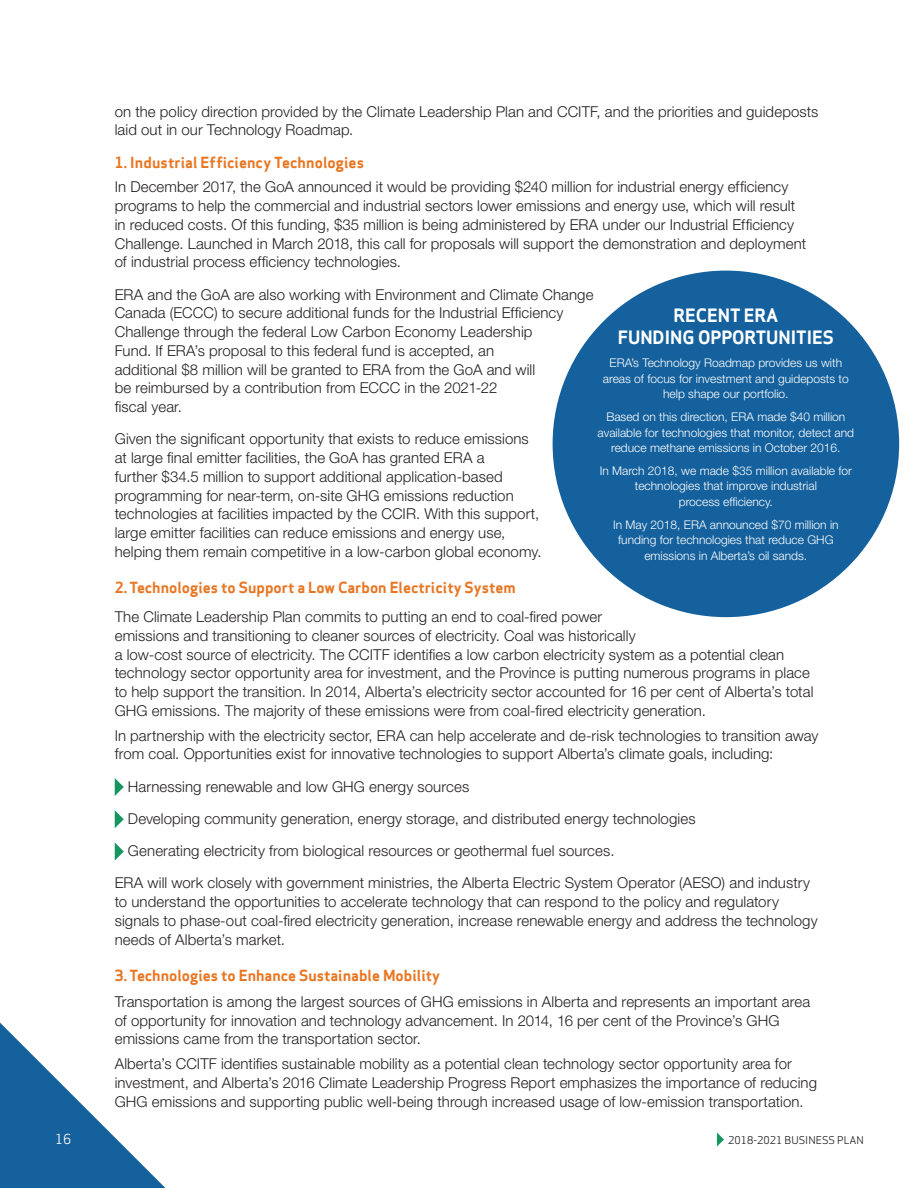
<style>
.page{position:relative;width:918px;height:1188px;background:#fff}
.page>*{position:absolute;margin:0;border:0;box-sizing:border-box;transform-origin:0 0}
.H5_-_Apex_11pt{font:700 18px "Apex Sans";color:#fff}
.BODY_-_san_fran{font:300 15px/18.8px "Helvetica Neue LT Std";letter-spacing:.005em;color:#231f20}
.H5_-_Apex_11pt-2{font:700 15px "Apex Sans";color:#e87724}
.BODY_-_san_fran-2{font:700 15px "Apex Sans";letter-spacing:.005em;color:#e87724}
.t1{font:13.5px "Apex Sans";color:#fff}
.H5_-_Apex_11pt-3{font:300 12px/15.8px "Helvetica Neue LT Std";color:#fff;text-align:center}
.Body_Copy_-_Apex_9pt{font:10.5px "Apex Sans";color:#231f20}
</style>
<div class="page">
<svg style="left:0;top:1023px;width:165px;height:165px"></svg>
<svg style="left:717px;top:1132px;width:7px;height:15px"></svg>
<div style="left:553px;top:271px;width:346px;height:346px;background:#15619d;border-radius:50%"></div>
<svg style="left:115px;top:778px;width:9px;height:18px"></svg>
<svg style="left:115px;top:810px;width:9px;height:18px"></svg>
<svg style="left:115px;top:843px;width:9px;height:18px"></svg>
<p class="BODY_-_san_fran" style="left:115px;top:102px;width:705px">on the policy direction provided by the Climate Leadership Plan and CCITF, and the priorities and guideposts laid out in our Technology Roadmap.</p>
<p class="BODY_-_san_fran-2" style="left:115px;top:152px;width:251px">1. Industrial Efficiency Technologies</p>
<p class="BODY_-_san_fran" style="left:115px;top:177px;width:693px">In December 2017, the GoA announced it would be providing $240 million for industrial energy efficiency programs to help the commercial and industrial sectors lower emissions and energy use, which will result in reduced costs. Of this funding, $35 million is being administered by ERA under our Industrial Efficiency Challenge. Launched in March 2018, this call for proposals will support the demonstration and deployment of industrial process efficiency technologies.</p>
<p class="BODY_-_san_fran" style="left:115px;top:285px;width:480px">ERA and the GoA are also working with Environment and Climate Change Canada (ECCC) to secure additional funds for the Industrial Efficiency Challenge through the federal Low Carbon Economy Leadership<br>Fund. If ERA’s proposal to this federal fund is accepted, an<br>additional $8 million will be granted to ERA from the GoA and will<br>be reimbursed by a contribution from ECCC in the 2021-22<br>fiscal year.</p>
<p class="BODY_-_san_fran" style="left:115px;top:429px;width:428px">Given the significant opportunity that exists to reduce emissions at large final emitter facilities, the GoA has granted ERA a<br>further $34.5 million to support additional application-based programming for near-term, on-site GHG emissions reduction technologies at facilities impacted by the CCIR. With this support, large emitter facilities can reduce emissions and energy use, helping them remain competitive in a low-carbon global economy.</p>
<p class="H5_-_Apex_11pt-2" style="left:115px;top:578px;width:402px">2. Technologies to Support a Low Carbon Electricity System</p>
<p class="BODY_-_san_fran" style="left:115px;top:607px;width:700px">The Climate Leadership Plan commits to putting an end to coal-fired power<br>emissions and transitioning to cleaner sources of electricity. Coal was historically<br>a low-cost source of electricity. The CCITF identifies a low carbon electricity system as a potential clean technology sector opportunity area for investment, and the Province is putting numerous programs in place to help support the transition. In 2014, Alberta’s electricity sector accounted for 16 per cent of Alberta’s total GHG emissions. The majority of these emissions were from coal-fired electricity generation.</p>
<p class="BODY_-_san_fran" style="left:115px;top:726px;width:705px">In partnership with the electricity sector, ERA can help accelerate and de-risk technologies to transition away from coal. Opportunities exist for innovative technologies to support Alberta’s climate goals, including:</p>
<p class="BODY_-_san_fran" style="left:128px;top:777px;width:343px">Harnessing renewable and low GHG energy sources</p>
<p class="BODY_-_san_fran" style="left:128px;top:809px;width:569px">Developing community generation, energy storage, and distributed energy technologies</p>
<p class="BODY_-_san_fran" style="left:128px;top:841px;width:488px">Generating electricity from biological resources or geothermal fuel sources.</p>
<p class="BODY_-_san_fran" style="left:115px;top:873px;width:704px">ERA will work closely with government ministries, the Alberta Electric System Operator (AESO) and industry to understand the opportunities to accelerate technology that can respond to the policy and regulatory signals to phase-out coal-fired electricity generation, increase renewable energy and address the technology needs of Alberta’s market.</p>
<p class="H5_-_Apex_11pt-2" style="left:115px;top:965px;width:327px">3. Technologies to Enhance Sustainable Mobility</p>
<p class="BODY_-_san_fran" style="left:115px;top:992px;width:697px">Transportation is among the largest sources of GHG emissions in Alberta and represents an important area of opportunity for innovation and technology advancement. In 2014, 16 per cent of the Province’s GHG emissions came from the transportation sector.</p>
<p class="BODY_-_san_fran" style="left:115px;top:1054px;width:704px">Alberta’s CCITF identifies sustainable mobility as a potential clean technology sector opportunity area for investment, and Alberta’s 2016 Climate Leadership Progress Report emphasizes the importance of reducing<br>GHG emissions and supporting public well-being through increased usage of low-emission transportation.</p>
<p class="H5_-_Apex_11pt" style="left:673px;top:304px;width:106px">RECENT ERA</p>
<p class="H5_-_Apex_11pt" style="left:618px;top:326px;width:218px">FUNDING OPPORTUNITIES</p>
<p class="H5_-_Apex_11pt-3" style="left:603px;top:354px;width:247px">ERA’s Technology Roadmap provides us with areas of focus for investment and guideposts to help shape our portfolio.</p>
<p class="H5_-_Apex_11pt-3" style="left:598px;top:408px;width:258px">Based on this direction, ERA made $40 million available for technologies that monitor, detect and reduce methane emissions in October 2016.</p>
<p class="H5_-_Apex_11pt-3" style="left:600px;top:462px;width:254px">In March 2018, we made $35 million available for technologies that improve industrial<br>process efficiency.</p>
<p class="H5_-_Apex_11pt-3" style="left:613px;top:516px;width:227px">In May 2018, ERA announced $70 million in funding for technologies that reduce GHG emissions in Alberta’s oil sands.</p>
<p class="t1" style="left:55px;top:1128px;width:18px">16</p>
<p class="Body_Copy_-_Apex_9pt" style="left:728px;top:1131px;width:137px">2018-2021 BUSINESS PLAN</p>
</div>
